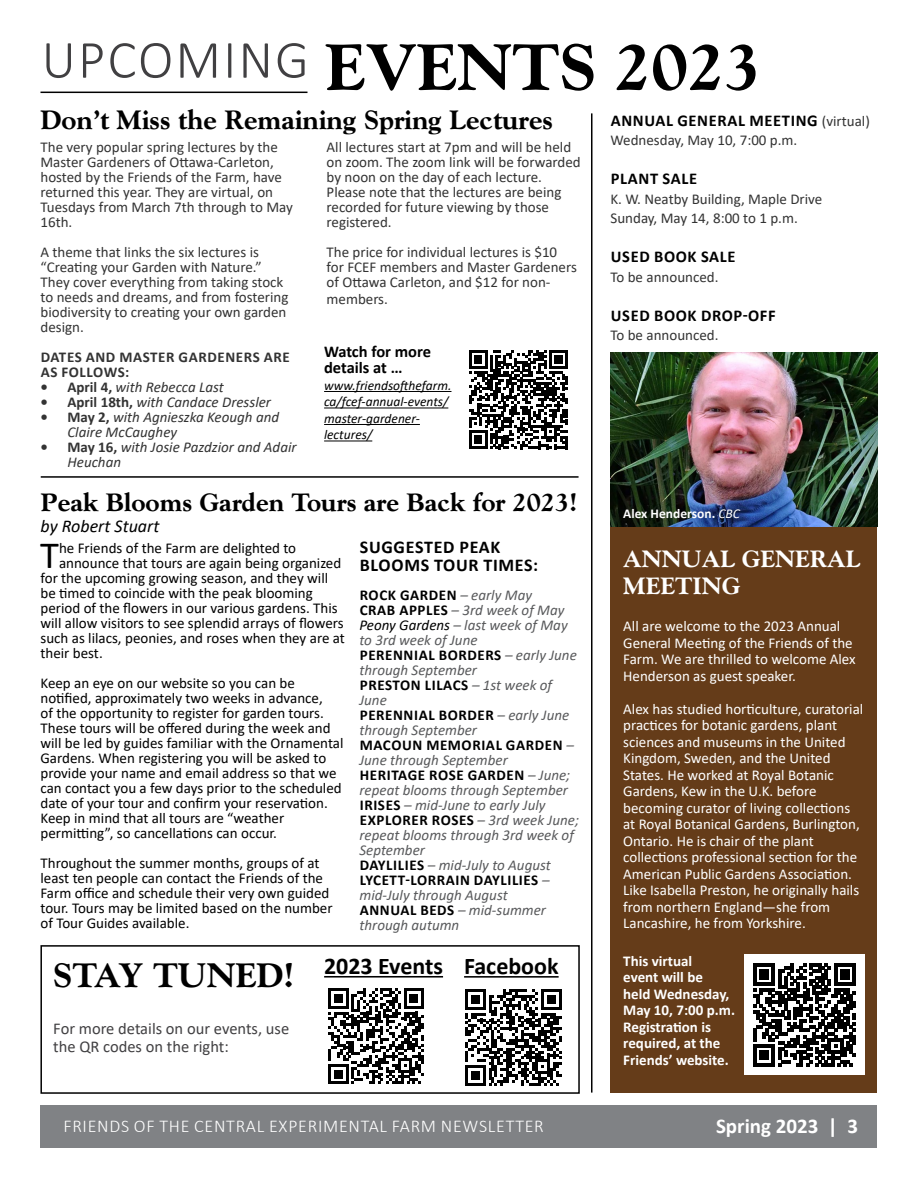
<style>
.page{position:relative;width:918px;height:1188px;background:#fff}
.page>*{position:absolute;margin:0;border:0;box-sizing:border-box;transform-origin:0 0}
.t1{font:800 66px "Goudy Std";color:#000}
.t2{font:38.7px "Calibri";color:#000}
.t3{font:800 34.5px "Goudy Std";color:#000}
.t4{font:800 27px "Goudy Std";color:#000}
.t5{font:800 25.5px "Goudy Std";color:#000}
.t6{font:800 24px/27px "Goudy Std";color:#fff}
.t7{font:700 24px "Calibri";color:#000}
.t8{font:700 21px "Calibri";color:#fff}
.t9{font:300 18px "Calibri";letter-spacing:.04em;color:#fff}
.t10{font:700 18px/18px "Calibri";letter-spacing:.04em;color:#000}
.t11{font:italic 18px "Calibri";color:#000}
.t12{font:700 16.5px "Calibri";letter-spacing:.04em;color:#000}
.t13{font:16.5px/18px "Calibri";color:#414042}
.t14{font:700 16.5px/16.5px "Calibri";letter-spacing:-.005em;color:#000}
.t15{font:15px/15px "Calibri";color:#000}
.t16{font:15px/15px "Calibri";color:#333}
.t17{font:15px/16.5px "Calibri";color:#fff}
.t18{font:italic 15px/15px "Calibri";color:#58595b}
.t19{font:italic 15px/15px "Calibri";color:#333}
.t20{font:700 15px/16.5px "Calibri";color:#fff}
.t21{font:700 15px/15px "Calibri";letter-spacing:.04em;color:#333}
.t22{font:italic 13.5px/16.5px "Calibri";color:#000}
.t23{font:700 13.5px "Calibri";color:#fff}
.s1{font-weight:400;font-size:15px;color:#333}
.s2{font-weight:700;font-style:normal}
.s3{font-weight:700;font-style:normal;color:#000}
.s4{color:#000}
.s5{font-weight:400;font-style:italic}
</style>
<div class="page">
<div style="left:40px;top:1105px;width:838px;height:43px;background:#808285"></div>
<div style="left:610px;top:509px;width:268px;height:584px;background:#653c19"></div>
<hr style="left:40px;top:92px;width:268px;height:1px;background:#000">
<svg style="left:328px;top:988px;width:96px;height:96px"></svg>
<hr style="left:464px;top:976px;width:95px;height:2px;background:#000">
<hr style="left:324px;top:976px;width:119px;height:2px;background:#000">
<svg style="left:465px;top:989px;width:97px;height:97px"></svg>
<hr style="left:591px;top:113px;width:1px;height:980px;background:#000">
<svg style="left:469px;top:350px;width:99px;height:99px"></svg>
<div style="left:40px;top:945px;width:540px;height:149px;border:2px solid #000"></div>
<img style="left:610px;top:353px;width:268px;height:173px">
<div style="left:744px;top:955px;width:121px;height:120px;background:#fff"></div>
<svg style="left:753px;top:964px;width:103px;height:102px"></svg>
<hr style="left:324px;top:391px;width:127px;height:1px;background:#000">
<hr style="left:324px;top:408px;width:124px;height:1px;background:#000">
<hr style="left:324px;top:424px;width:96px;height:1px;background:#000">
<hr style="left:324px;top:441px;width:48px;height:1px;background:#000">
<hr style="left:41px;top:476px;width:538px;height:2px;background:#000">
<h1 class="t1" style="left:42px;top:29px;width:721px"><sup>UPCOMING</sup> EVENTS 2023</h1>
<h3 class="t4" style="left:40px;top:104px;width:514px">Don’t Miss the Remaining Spring Lectures</h3>
<p class="t12" style="left:611px;top:109px;width:261px">ANNUAL GENERAL MEETING <span class="s1">(virtual)</span></p>
<p class="t16" style="left:610px;top:132px;width:188px">Wednesday, May 10, 7:00 p.m.</p>
<p class="t12" style="left:611px;top:167px;width:88px">PLANT SALE</p>
<p class="t16" style="left:610px;top:189px;width:213px;line-height:19.5px">K. W. Neatby Building, Maple Drive<br>Sunday, May 14, 8:00 to 1 p.m.</p>
<p class="t12" style="left:611px;top:245px;width:126px">USED BOOK SALE</p>
<p class="t16" style="left:610px;top:269px;width:110px">To be announced.</p>
<p class="t12" style="left:611px;top:304px;width:166px">USED BOOK DROP-OFF</p>
<p class="t16" style="left:610px;top:327px;width:110px">To be announced.</p>
<p class="t16" style="left:40px;top:139px;width:254px">The very popular spring lectures by the Master Gardeners of Ottawa-Carleton, hosted by the Friends of the Farm, have returned this year. They are virtual, on Tuesdays from March 7th through to May 16th.</p>
<p class="t16" style="left:40px;top:244px;width:250px">A theme that links the six lectures is “Creating your Garden with Nature.” They cover everything from taking stock to needs and dreams, and from fostering biodiversity to creating your own garden design.</p>
<p class="t21" style="left:41px;top:350px;width:250px">DATES AND MASTER GARDENERS ARE<br>AS FOLLOWS:</p>
<p class="t19" style="left:40px;top:379px;width:185px"><span class="s2">• April 4,</span> with Rebecca Last</p>
<p class="t19" style="left:40px;top:394px;width:232px"><span class="s2">• April 18th,</span> with Candace Dressler</p>
<p class="t19" style="left:68px;top:409px;width:213px;text-indent:-27px"><span class="s2">• May 2,</span> with Agnieszka Keough and<br>Claire McCaughey</p>
<p class="t19" style="left:68px;top:439px;width:231px;text-indent:-27px"><span class="s2">• May 16,</span> with Josie Pazdzior and Adair<br>Heuchan</p>
<p class="t16" style="left:327px;top:139px;width:256px">All lectures start at 7pm and will be held on zoom. The zoom link will be forwarded by noon on the day of each lecture.<br>Please note that the lectures are being recorded for future viewing by those registered.</p>
<p class="t16" style="left:327px;top:244px;width:252px">The price for individual lectures is $10 for FCEF members and Master Gardeners of Ottawa Carleton, and $12 for non-</p>
<p class="t16" style="left:327px;top:291px;width:63px">members.</p>
<p class="t14" style="left:324px;top:343px;width:109px">Watch for more details at …</p>
<p class="t22" style="left:324px;top:377px;width:129px">www.friendsofthefarm. ca/fcef-annual-events/ master-gardener&shy;lectures/</p>
<h3 class="t5" style="left:41px;top:488px;width:539px">Peak Blooms Garden Tours are Back for 2023!</h3>
<h2 class="t2" style="left:40px;top:528px;width:20px">T</h2>
<p class="t15" style="left:59px;top:540px;width:239px">he Friends of the Farm are delighted to</p>
<p class="t11" style="left:40px;top:513px;width:120px">by Robert Stuart</p>
<p class="t10" style="left:360px;top:538px;width:180px">SUGGESTED PEAK<br>BLOOMS TOUR TIMES:</p>
<p class="t18" style="left:359px;top:587px;width:221px"><span class="s3">ROCK GARDEN</span> – early May<br><span class="s3">CRAB APPLES</span> – 3rd week of May<br><span class="s4">Peony Gardens</span> – last week of May to 3rd week of June<br><span class="s3">PERENNIAL BORDERS</span> – early June through September<br><span class="s3">PRESTON LILACS</span> – 1st week of<br>June<br><span class="s3">PERENNIAL BORDER</span> – early June through September<br><span class="s3">MACOUN MEMORIAL GARDEN</span> –<br>June through September<br><span class="s3">HERITAGE ROSE GARDEN</span> – June; repeat blooms through September<br><span class="s3">IRISES</span> – mid-June to early July<br><span class="s3">EXPLORER ROSES</span> – 3rd week June; repeat blooms through 3rd week of<br>September<br><span class="s3">DAYLILIES</span> – mid-July to August<br><span class="s3">LYCETT-LORRAIN DAYLILIES</span> – mid-July through August<br><span class="s3">ANNUAL BEDS</span> – mid-summer through autumn</p>
<p class="t15" style="left:59px;top:555px;width:284px">announce that tours are again being organized</p>
<p class="t15" style="left:41px;top:570px;width:289px">for the upcoming growing season, and they will</p>
<p class="t15" style="left:41px;top:585px;width:274px">be timed to coincide with the peak blooming</p>
<p class="t15" style="left:41px;top:600px;width:299px">period of the flowers in our various gardens. This</p>
<p class="t15" style="left:41px;top:615px;width:305px">will allow visitors to see splendid arrays of flowers</p>
<p class="t15" style="left:41px;top:630px;width:306px">such as lilacs, peonies, and roses when they are at</p>
<p class="t15" style="left:41px;top:645px;width:64px">their best.</p>
<p class="t15" style="left:41px;top:675px;width:305px">Keep an eye on our website so you can be notified, approximately two weeks in advance,<br>of the opportunity to register for garden tours.<br>These tours will be offered during the week and will be led by guides familiar with the Ornamental Gardens. When registering you will be asked to provide your name and email address so that we can contact you a few days prior to the scheduled date of your tour and confirm your reservation.<br>Keep in mind that all tours are “weather permitting”, so cancellations can occur.</p>
<p class="t15" style="left:41px;top:855px;width:294px">Throughout the summer months, groups of at least ten people can contact the Friends of the Farm office and schedule their very own guided tour. Tours may be limited based on the number of Tour Guides available.</p>
<h3 class="t3" style="left:53px;top:955px;width:391px">STAY TUNED! <sup>2023</sup> <sup>Events</sup></h3>
<p class="t13" style="left:53px;top:1019px;width:237px">For more details on our events, use the QR codes on the right:</p>
<h3 class="t7" style="left:464px;top:949px;width:96px">Facebook</h3>
<p class="t23" style="left:623px;top:504px;width:118px">Alex Henderson. <span class="s5">CBC</span></p>
<h3 class="t6" style="left:623px;top:546px;width:239px">ANNUAL GENERAL<br>MEETING</h3>
<p class="t17" style="left:623px;top:618px;width:234px">All are welcome to the 2023 Annual General Meeting of the Friends of the Farm. We are thrilled to welcome Alex Henderson as guest speaker.</p>
<p class="t17" style="left:623px;top:700px;width:242px">Alex has studied horticulture, curatorial practices for botanic gardens, plant sciences and museums in the United Kingdom, Sweden, and the United States. He worked at Royal Botanic Gardens, Kew in the U.K. before becoming curator of living collections at Royal Botanical Gardens, Burlington, Ontario. He is chair of the plant collections professional section for the American Public Gardens Association.<br>Like Isabella Preston, he originally hails from northern England—she from Lancashire, he from Yorkshire.</p>
<p class="t20" style="left:623px;top:952px;width:113px">This virtual<br>event will be<br>held Wednesday,<br>May 10, 7:00 p.m.<br>Registration is required, at the<br>Friends’ website.</p>
<p class="t9" style="left:63px;top:1115px;width:482px">FRIENDS OF THE CENTRAL EXPERIMENTAL FARM NEWSLETTER</p>
<h3 class="t8" style="left:716px;top:1111px;width:144px">Spring 2023 | 3</h3>
</div>
